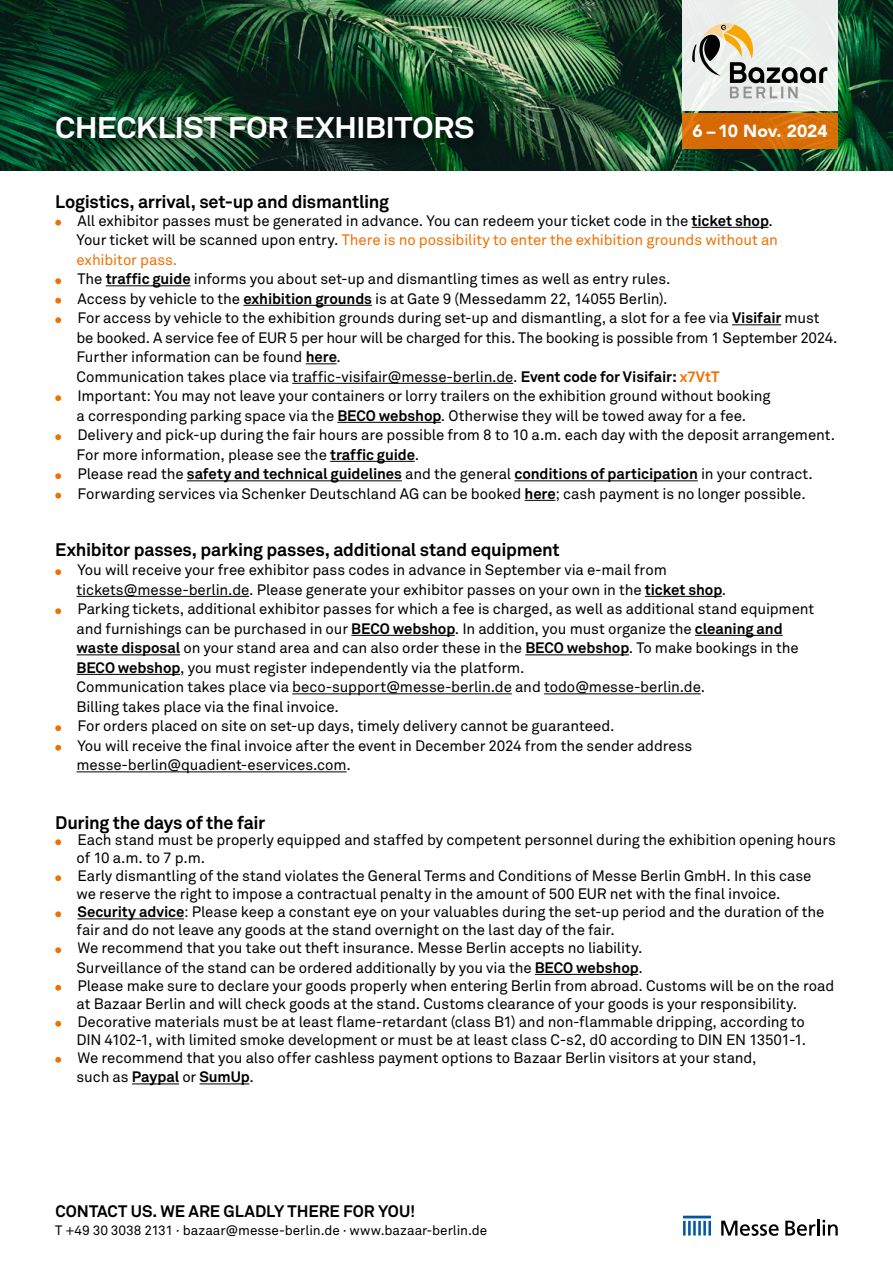
<style>
.page{position:relative;width:893px;height:1263px;background:#fff}
.page>*{position:absolute;margin:0;border:0;box-sizing:border-box;transform-origin:0 0}
.t1{font:700 29.55px "Akkurat Std";letter-spacing:-.02em;color:#fff;scale:1.09 1}
.t2{font:700 18px "Akkurat Std";letter-spacing:-.015em;color:#000}
.t3{font:900 17.4px "Avenir LT Std";letter-spacing:-.005em;color:#fff}
.t4{font:700 16.5px "Akkurat Std";letter-spacing:-.005em;color:#000}
.t5{font:15px/19.5px "Akkurat Std";letter-spacing:-.01em;color:#000}
.t6{font:700 15px "Akkurat Std";letter-spacing:-.01em;color:#000}
.t7{font:13.5px "Akkurat Std";color:#000}
.s1{font-weight:700}
.s2{color:#ee7203}
.s3{font-weight:700;color:#ee7203}
.s4{font-weight:400}
</style>
<div class="page">
<img style="left:0;top:0;width:893px;height:170px">
<div style="left:682px;top:114px;width:156px;height:35px;background:linear-gradient(to right,#d66905,#d97208)"></div>
<div style="left:682px;top:0;width:156px;height:110px;background:#eaeeec"></div>
<svg style="left:692px;top:20px;width:135px;height:78px"></svg>
<hr style="left:691px;top:227px;width:77px;height:1px;background:#000">
<hr style="left:106px;top:285px;width:85px;height:1px;background:#000">
<hr style="left:243px;top:305px;width:129px;height:1px;background:#000">
<hr style="left:732px;top:324px;width:49px;height:1px;background:#000">
<hr style="left:306px;top:363px;width:31px;height:1px;background:#000">
<hr style="left:292px;top:383px;width:221px;height:1px;background:#000">
<hr style="left:337px;top:422px;width:104px;height:1px;background:#000">
<hr style="left:330px;top:461px;width:85px;height:1px;background:#000">
<hr style="left:187px;top:480px;width:215px;height:1px;background:#000">
<hr style="left:514px;top:480px;width:184px;height:1px;background:#000">
<hr style="left:525px;top:500px;width:30px;height:1px;background:#000">
<hr style="left:77px;top:596px;width:172px;height:1px;background:#000">
<hr style="left:645px;top:596px;width:77px;height:1px;background:#000">
<hr style="left:351px;top:635px;width:104px;height:1px;background:#000">
<hr style="left:695px;top:635px;width:88px;height:1px;background:#000">
<hr style="left:77px;top:654px;width:103px;height:1px;background:#000">
<hr style="left:525px;top:654px;width:104px;height:1px;background:#000">
<hr style="left:77px;top:674px;width:103px;height:1px;background:#000">
<hr style="left:292px;top:693px;width:220px;height:1px;background:#000">
<hr style="left:544px;top:693px;width:157px;height:1px;background:#000">
<hr style="left:77px;top:771px;width:270px;height:1px;background:#000">
<hr style="left:77px;top:918px;width:107px;height:1px;background:#000">
<hr style="left:535px;top:974px;width:103px;height:1px;background:#000">
<hr style="left:132px;top:1083px;width:47px;height:1px;background:#000">
<hr style="left:200px;top:1083px;width:49px;height:1px;background:#000">
<svg style="left:55px;top:220px;width:6px;height:6px"></svg>
<svg style="left:55px;top:278px;width:6px;height:6px"></svg>
<svg style="left:55px;top:298px;width:6px;height:6px"></svg>
<svg style="left:55px;top:317px;width:6px;height:6px"></svg>
<svg style="left:55px;top:395px;width:6px;height:6px"></svg>
<svg style="left:55px;top:434px;width:6px;height:6px"></svg>
<svg style="left:55px;top:473px;width:6px;height:6px"></svg>
<svg style="left:55px;top:493px;width:6px;height:6px"></svg>
<svg style="left:55px;top:569px;width:6px;height:6px"></svg>
<svg style="left:55px;top:608px;width:6px;height:6px"></svg>
<svg style="left:55px;top:725px;width:6px;height:6px"></svg>
<svg style="left:55px;top:745px;width:6px;height:6px"></svg>
<svg style="left:55px;top:839px;width:6px;height:6px"></svg>
<svg style="left:55px;top:875px;width:6px;height:6px"></svg>
<svg style="left:55px;top:911px;width:6px;height:6px"></svg>
<svg style="left:55px;top:947px;width:6px;height:6px"></svg>
<svg style="left:55px;top:985px;width:6px;height:6px"></svg>
<svg style="left:55px;top:1021px;width:6px;height:6px"></svg>
<svg style="left:55px;top:1057px;width:6px;height:6px"></svg>
<div style="left:51px;top:111px;width:434px;height:39px;background:#000;opacity:.75"></div>
<hr style="left:817px;top:1219px;width:3px;height:16px;background:#000">
<svg style="left:823px;top:1220px;width:15px;height:15px"></svg>
<svg style="left:785px;top:1221px;width:30px;height:15px"></svg>
<svg style="left:721px;top:1221px;width:58px;height:15px"></svg>
<hr style="left:683px;top:1216px;width:28px;height:2px;background:#0058a2">
<hr style="left:683px;top:1221px;width:3px;height:14px;background:#0058a2">
<hr style="left:688px;top:1221px;width:3px;height:14px;background:#0058a2">
<hr style="left:693px;top:1221px;width:3px;height:14px;background:#0058a2">
<hr style="left:698px;top:1221px;width:3px;height:14px;background:#0058a2">
<hr style="left:703px;top:1221px;width:3px;height:14px;background:#0058a2">
<hr style="left:708px;top:1221px;width:3px;height:14px;background:#0058a2">
<h1 class="t1" style="left:55px;top:109px;width:386px">CHECKLIST FOR EXHIBITORS</h1>
<p class="t3" style="left:692px;top:121px;width:137px">6 – 10 Nov. 2024</p>
<p class="t2" style="left:55px;top:190px;width:335px">Logistics, arrival, set-up and dismantling</p>
<p class="t5" style="left:77px;top:211px;width:762px">All exhibitor passes must be generated in advance. You can redeem your ticket code in the <span class="s1">ticket shop</span>.<br>Your ticket will be scanned upon entry. <span class="s2">There is no possibility to enter the exhibition grounds without an exhibitor pass.<br></span>The <span class="s1">traffic guide</span> informs you about set-up and dismantling times as well as entry rules.<br>Access by vehicle to the <span class="s1">exhibition grounds</span> is at Gate 9 (Messedamm 22, 14055 Berlin).<br>For access by vehicle to the exhibition grounds during set-up and dismantling, a slot for a fee via <span class="s1">Visifair</span> must be booked. A service fee of EUR 5 per hour will be charged for this. The booking is possible from 1 September 2024.<br>Further information can be found <span class="s1">here</span>.<br>Communication takes place via traffic-visifair@messe-berlin.de. <span class="s1">Event code for Visifair:</span> <span class="s3">x7VtT<br></span>Important: You may not leave your containers or lorry trailers on the exhibition ground without booking<br>a corresponding parking space via the <span class="s1">BECO webshop</span>. Otherwise they will be towed away for a fee.<br>Delivery and pick-up during the fair hours are possible from 8 to 10 a.m. each day with the deposit arrangement.<br>For more information, please see the <span class="s1">traffic guide</span>.<br>Please read the <span class="s1">safety and technical guidelines</span> and the general <span class="s1">conditions of participation</span> in your contract.<br>Forwarding services via Schenker Deutschland AG can be booked <span class="s1">here</span>; cash payment is no longer possible.</p>
<p class="t2" style="left:55px;top:538px;width:506px">Exhibitor passes, parking passes, additional stand equipment</p>
<p class="t5" style="left:77px;top:560px;width:739px">You will receive your free exhibitor pass codes in advance in September via e-mail from tickets@messe-berlin.de. Please generate your exhibitor passes on your own in the <span class="s1">ticket shop</span>.<br>Parking tickets, additional exhibitor passes for which a fee is charged, as well as additional stand equipment and furnishings can be purchased in our <span class="s1">BECO webshop</span>. In addition, you must organize the <span class="s1">cleaning and waste disposal</span> on your stand area and can also order these in the <span class="s1">BECO webshop</span>. To make bookings in the <span class="s1">BECO webshop</span>, you must register independently via the platform.<br>Communication takes place via beco-support@messe-berlin.de and todo@messe-berlin.de.<br>Billing takes place via the final invoice.<br>For orders placed on site on set-up days, timely delivery cannot be guaranteed.<br>You will receive the final invoice after the event in December 2024 from the sender address messe-berlin@quadient-eservices.com.</p>
<p class="t2" style="left:55px;top:811px;width:212px">During the days of the fair</p>
<p class="t5" style="left:77px;top:831px;width:761px;line-height:18px">Each stand must be properly equipped and staffed by competent personnel during the exhibition opening hours of 10 a.m. to 7 p.m.<br>Early dismantling of the stand violates the General Terms and Conditions of Messe Berlin GmbH. In this case<br>we reserve the right to impose a contractual penalty in the amount of 500 EUR net with the final invoice.<br><span class="s1">Security advice</span>: Please keep a constant eye on your valuables during the set-up period and the duration of the fair and do not leave any goods at the stand overnight on the last day of the fair.<br>We recommend that you take out theft insurance. Messe Berlin accepts no liability.</p>
<p class="t5" style="left:77px;top:958px;width:759px;line-height:18px">Surveillance of the stand can be ordered additionally by you via the <span class="s1">BECO webshop</span>.<br>Please make sure to declare your goods properly when entering Berlin from abroad. Customs will be on the road at Bazaar Berlin and will check goods at the stand. Customs clearance of your goods is your responsibility.<br>Decorative materials must be at least flame-retardant (class B1) and non-flammable dripping, according to<br>DIN 4102-1, with limited smoke development or must be at least class C-s2, d0 according to DIN EN 13501-1.<br>We recommend that you also offer cashless payment options to Bazaar Berlin visitors at your stand,</p>
<p class="t6" style="left:77px;top:1068px;width:179px"><span class="s4">such as</span> Paypal <span class="s4">or</span> SumUp<span class="s4">.</span></p>
<p class="t4" style="left:55px;top:1201px;width:361px">CONTACT US. WE ARE GLADLY THERE FOR YOU!</p>
<p class="t7" style="left:55px;top:1222px;width:434px">T +49 30 3038 2131 · bazaar@messe-berlin.de · www.bazaar-berlin.de</p>
</div>
